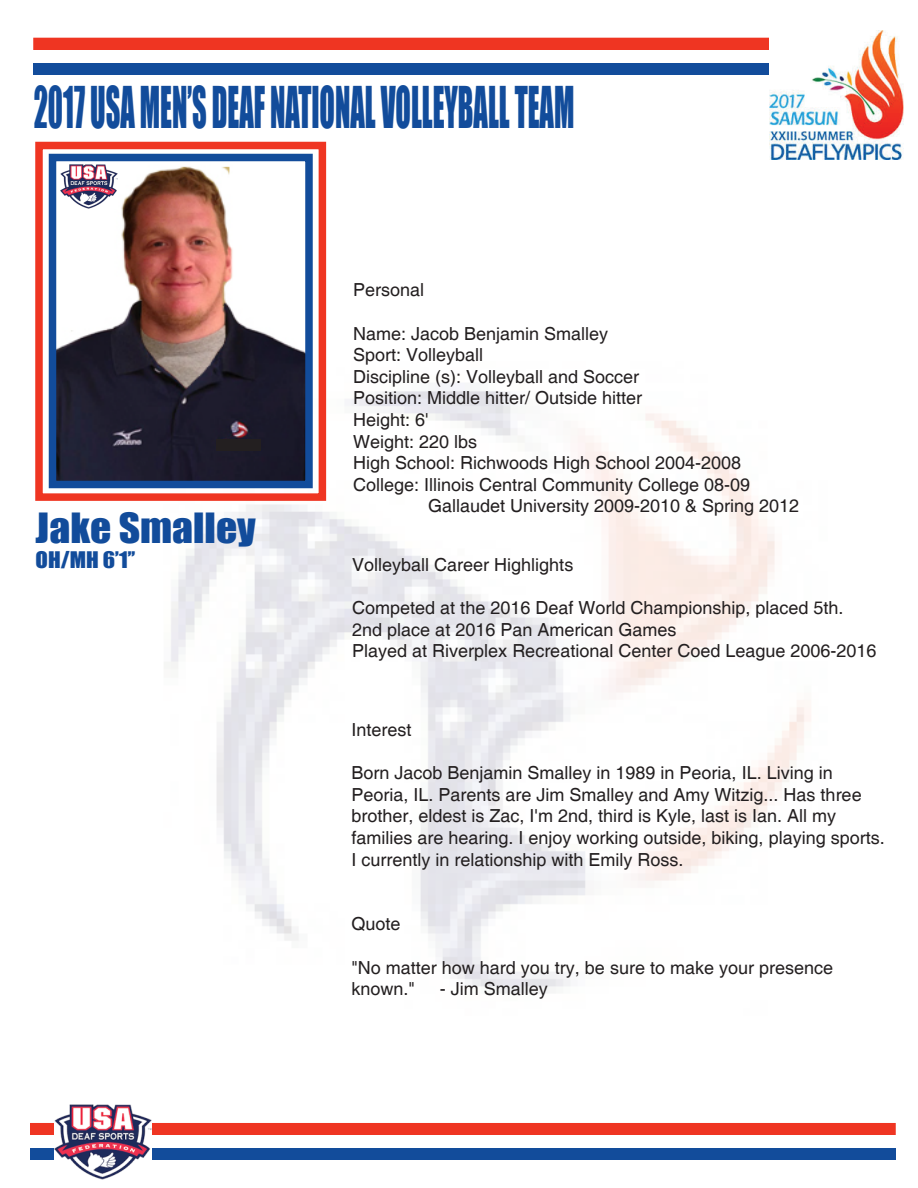
<style>
.page{position:relative;width:918px;height:1188px;background:#fff}
.page>*{position:absolute;margin:0;border:0;box-sizing:border-box;transform-origin:0 0}
.t1{font:52.8px "Impact";color:#124c9b;scale:.54 1}
.t2{font:38.25px "Impact";color:#124c9b;scale:1.09 1}
.t3{font:21px "Impact";color:#124c9b;scale:1.09 1}
.t4{font:18px/21.6px "Helvetica";color:#231f20}
</style>
<div class="page">
<img style="left:103px;top:361px;width:708px;height:633px">
<img style="left:51px;top:153px;width:256px;height:326px">
<div style="left:33px;top:38px;width:736px;height:12px;background:#ef3522"></div>
<div style="left:33px;top:62px;width:866px;height:13px;background:#124c9b"></div>
<div style="left:30px;top:1123px;width:866px;height:12px;background:#ef3522"></div>
<div style="left:30px;top:1148px;width:866px;height:12px;background:#124c9b"></div>
<img style="left:55px;top:1104px;width:97px;height:75px">
<div style="left:35px;top:142px;width:291px;height:359px;border:8px solid #ef3522"></div>
<div style="left:49px;top:154px;width:264px;height:334px;border:8px solid #124c9b"></div>
<img style="left:60px;top:165px;width:57px;height:44px">
<div style="left:216px;top:440px;width:45px;height:12px;background:#231f20"></div>
<img style="left:769px;top:31px;width:135px;height:129px">
<h1 class="t1" style="left:34px;top:66px;width:1003px">2017 USA MEN’S DEAF NATIONAL VOLLEYBALL TEAM</h1>
<h2 class="t2" style="left:36px;top:498px;width:204px">Jake Smalley</h2>
<p class="t3" style="left:36px;top:543px;width:93px">OH/MH 6’1’’</p>
<p class="t4" style="left:353px;top:280px;width:73px">Personal</p>
<p class="t4" style="left:353px;top:323px;width:257px">Name: Jacob Benjamin Smalley</p>
<p class="t4" style="left:353px;top:345px;width:132px">Sport: Volleyball</p>
<p class="t4" style="left:353px;top:366px;width:288px">Discipline (s): Volleyball and Soccer</p>
<p class="t4" style="left:353px;top:388px;width:291px">Position: Middle hitter/ Outside hitter</p>
<p class="t4" style="left:353px;top:409px;width:77px">Height: 6'</p>
<p class="t4" style="left:353px;top:431px;width:126px">Weight: 220 lbs</p>
<p class="t4" style="left:353px;top:453px;width:390px">High School: Richwoods High School 2004-2008</p>
<p class="t4" style="left:353px;top:474px;width:399px">College: Illinois Central Community College 08-09</p>
<p class="t4" style="left:428px;top:496px;width:373px">Gallaudet University 2009-2010 &amp; Spring 2012</p>
<p class="t4" style="left:352px;top:554px;width:223px">Volleyball Career Highlights</p>
<p class="t4" style="left:352px;top:598px;width:526px">Competed at the 2016 Deaf World Championship, placed 5th.<br>2nd place at 2016 Pan American Games<br>Played at Riverplex Recreational Center Coed League 2006-2016</p>
<p class="t4" style="left:352px;top:720px;width:62px">Interest</p>
<p class="t4" style="left:352px;top:763px;width:535px">Born Jacob Benjamin Smalley in 1989 in Peoria, IL. Living in Peoria, IL. Parents are Jim Smalley and Amy Witzig... Has three brother, eldest is Zac, I'm 2nd, third is Kyle, last is Ian. All my families are hearing. I enjoy working outside, biking, playing sports.<br>I currently in relationship with Emily Ross.</p>
<p class="t4" style="left:352px;top:914px;width:51px">Quote</p>
<p class="t4" style="left:352px;top:957px;width:483px">"No matter how hard you try, be sure to make your presence known."</p>
<p class="t4" style="left:440px;top:979px;width:109px">- Jim Smalley</p>
</div>
